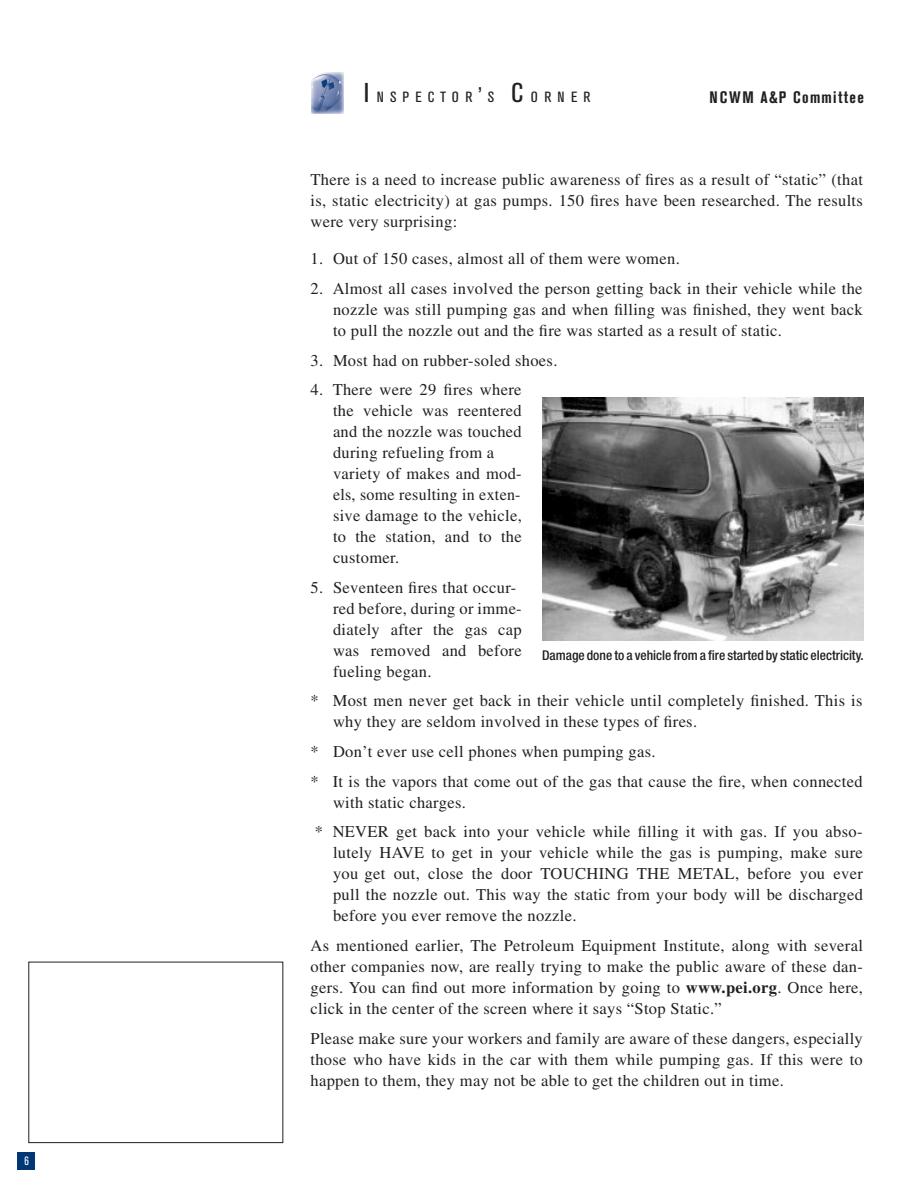
<style>
.page{position:relative;width:918px;height:1188px;background:#fff}
.page>*{position:absolute;margin:0;border:0;box-sizing:border-box;transform-origin:0 0}
.t1{font:16.5px/21px "Times";letter-spacing:.02em;color:#231f20;text-align:justify}
.t2{font:700 condensed 16.5px "Akzidenz Grotesk BE";letter-spacing:.08em;color:#231f20}
.t3{font:condensed 14.7px "Akzidenz Grotesk BE";letter-spacing:.38em;color:#231f20;scale:1.1 1}
.t4{font:500 condensed 13.5px "Helvetica Neue";color:#231f20}
.t5{font:condensed 12px "Akzidenz Grotesk BE";color:#fff}
.s1{font-size:27px}
.s2{font-size:21px}
.s3{font-weight:700}
</style>
<div class="page">
<div style="left:18px;top:1152px;width:17px;height:17px;background:#013775"></div>
<img style="left:312px;top:73px;width:31px;height:40px">
<img style="left:542px;top:397px;width:322px;height:243px">
<p class="t5" style="left:25px;top:1153px;width:6px">6</p>
<p class="t3" style="left:364px;top:89px;width:208px"><span class="s1">I</span>NSPECTOR<span class="s2">’</span>S <span class="s1">C</span>ORNER</p>
<p class="t2" style="left:710px;top:87px;width:156px">NCWM A&amp;P Committee</p>
<p class="t1" style="left:310px;top:169px;width:554px">There is a need to increase public awareness of fires as a result of “static” (that is, static electricity) at gas pumps. 150 fires have been researched. The results were very surprising:</p>
<p class="t1" style="left:310px;top:248px;width:371px">1. Out of 150 cases, almost all of them were women.</p>
<p class="t1" style="left:333px;top:278px;width:531px;text-indent:-22px">2. Almost all cases involved the person getting back in their vehicle while the nozzle was still pumping gas and when filling was finished, they went back to pull the nozzle out and the fire was started as a result of static.</p>
<p class="t1" style="left:310px;top:349px;width:248px">3. Most had on rubber-soled shoes.</p>
<p class="t1" style="left:333px;top:379px;width:190px;text-align:left;text-indent:-22px">4. There were 29 fires where the vehicle was reentered and the nozzle was touched during refueling from a variety of makes and mod&shy;els, some resulting in exten&shy;sive damage to the vehicle, to the station, and to the customer.</p>
<p class="t1" style="left:333px;top:577px;width:190px;text-align:left;text-indent:-22px">5. Seventeen fires that occur&shy;red before, during or imme&shy;diately after the gas cap was removed and before fueling began.</p>
<p class="t1" style="left:333px;top:690px;width:531px;text-indent:-22px">* Most men never get back in their vehicle until completely finished. This is why they are seldom involved in these types of fires.</p>
<p class="t1" style="left:310px;top:737px;width:554px;line-height:29.7px">* Don’t ever use cell phones when pumping gas.<br>* It is the vapors that come out of the gas that cause the fire, when connected</p>
<p class="t1" style="left:315px;top:787px;width:549px;line-height:29.7px;text-indent:18px">with static charges.<br>* NEVER get back into your vehicle while filling it with gas. If you abso-</p>
<p class="t1" style="left:333px;top:842px;width:531px">lutely HAVE to get in your vehicle while the gas is pumping, make sure you get out, close the door TOUCHING THE METAL, before you ever pull the nozzle out. This way the static from your body will be discharged before you ever remove the nozzle.</p>
<p class="t1" style="left:310px;top:935px;width:554px">As mentioned earlier, The Petroleum Equipment Institute, along with several other companies now, are really trying to make the public aware of these dan&shy;gers. You can find out more information by going to <span class="s3">www.pei.org</span>. Once here, click in the center of the screen where it says “Stop Static.”</p>
<p class="t1" style="left:310px;top:1027px;width:554px">Please make sure your workers and family are aware of these dangers, especially those who have kids in the car with them while pumping gas. If this were to happen to them, they may not be able to get the children out in time.</p>
<p class="t4" style="left:542px;top:648px;width:323px">Damage done to a vehicle from a fire started by static electricity.</p>
</div>
